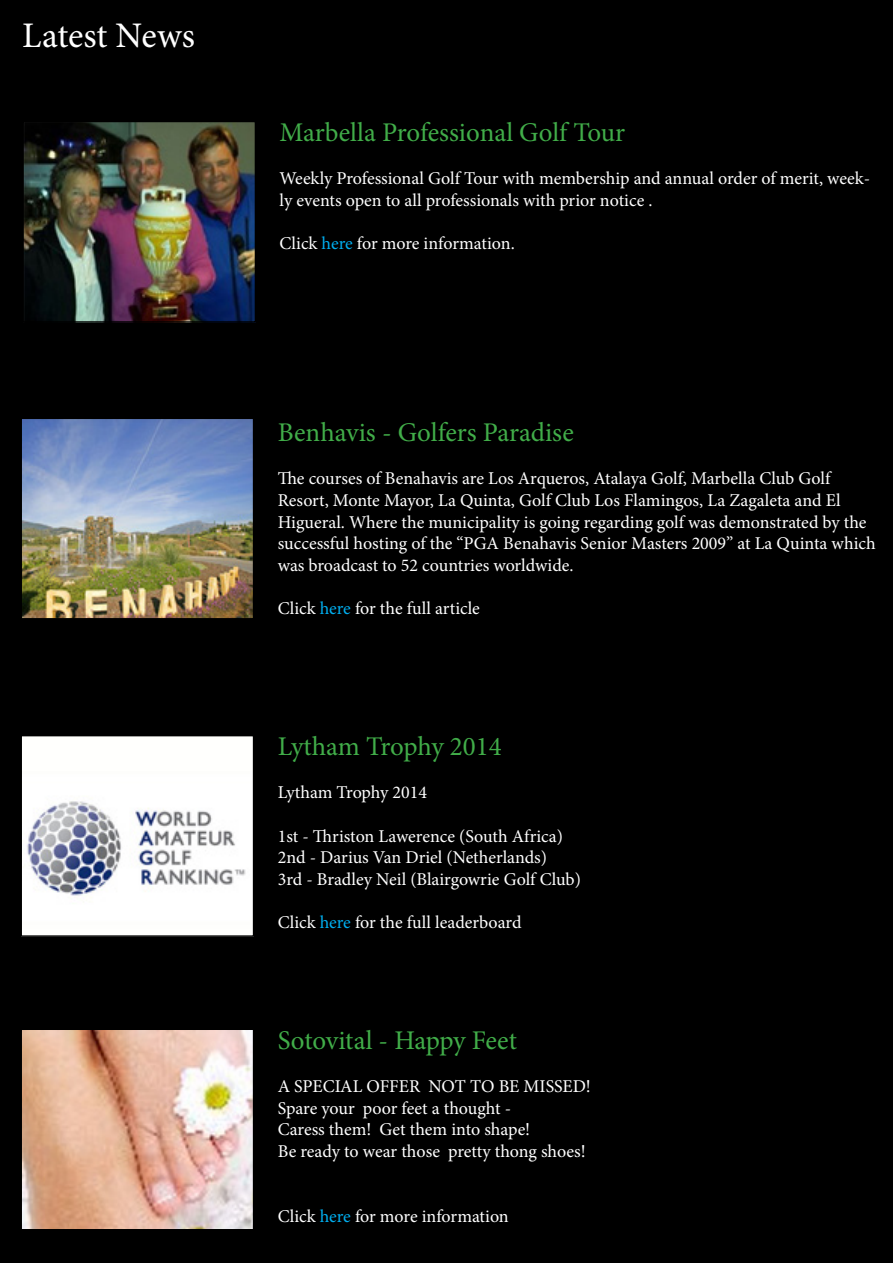
<style>
.page{position:relative;width:893px;height:1263px;background:#fff}
.page>*{position:absolute;margin:0;border:0;box-sizing:border-box;transform-origin:0 0}
.t1{font:36px "Minion Pro";letter-spacing:-.005em;color:#fff}
.t2{font:27px "Minion Pro";letter-spacing:-.005em;color:#41ad49}
.t3{font:18px/21.6px "Minion Pro";color:#fff}
.s1{color:#00aeef}
</style>
<div class="page">
<div style="left:1px;top:1px;width:891px;height:1261px;background:#000"></div>
<img style="left:23px;top:421px;width:228px;height:195px">
<div style="left:20px;top:418px;width:234px;height:201px;border:2px solid #000"></div>
<img style="left:23px;top:738px;width:228px;height:196px">
<div style="left:20px;top:735px;width:234px;height:202px;border:2px solid #000"></div>
<img style="left:23px;top:1031px;width:228px;height:196px">
<div style="left:20px;top:1028px;width:234px;height:202px;border:2px solid #000"></div>
<img style="left:25px;top:124px;width:228px;height:196px">
<div style="left:22px;top:121px;width:234px;height:202px;border:2px solid #000"></div>
<h1 class="t1" style="left:22px;top:12px;width:174px">Latest News</h1>
<h2 class="t2" style="left:280px;top:114px;width:347px">Marbella Professional Golf Tour</h2>
<p class="t3" style="left:280px;top:168px;width:592px">Weekly Professional Golf Tour with membership and annual order of merit, week&shy;ly events open to all professionals with prior notice .</p>
<p class="t3" style="left:280px;top:233px;width:237px">Click <span class="s1">here</span> for more information.</p>
<h2 class="t2" style="left:278px;top:414px;width:298px">Benhavis - Golfers Paradise</h2>
<p class="t3" style="left:278px;top:468px;width:599px">The courses of Benahavis are Los Arqueros, Atalaya Golf, Marbella Club Golf Resort, Monte Mayor, La Quinta, Golf Club Los Flamingos, La Zagaleta and El Higueral. Where the municipality is going regarding golf was demonstrated by the successful hosting of the “PGA Benahavis Senior Masters 2009” at La Quinta which was broadcast to 52 countries worldwide.</p>
<p class="t3" style="left:278px;top:597px;width:204px">Click <span class="s1">here</span> for the full article</p>
<h2 class="t2" style="left:278px;top:728px;width:225px">Lytham Trophy 2014</h2>
<p class="t3" style="left:278px;top:782px;width:151px">Lytham Trophy 2014</p>
<p class="t3" style="left:278px;top:825px;width:305px">1st - Thriston Lawerence (South Africa)<br>2nd - Darius Van Driel (Netherlands)<br>3rd - Bradley Neil (Blairgowrie Golf Club)</p>
<p class="t3" style="left:278px;top:912px;width:245px">Click <span class="s1">here</span> for the full leaderboard</p>
<h2 class="t2" style="left:278px;top:1022px;width:241px">Sotovital - Happy Feet</h2>
<p class="t3" style="left:278px;top:1076px;width:315px">A SPECIAL OFFER NOT TO BE MISSED!<br>Spare your poor feet a thought -<br>Caress them! Get them into shape!<br>Be ready to wear those pretty thong shoes!</p>
<p class="t3" style="left:278px;top:1205px;width:233px">Click <span class="s1">here</span> for more information</p>
</div>
